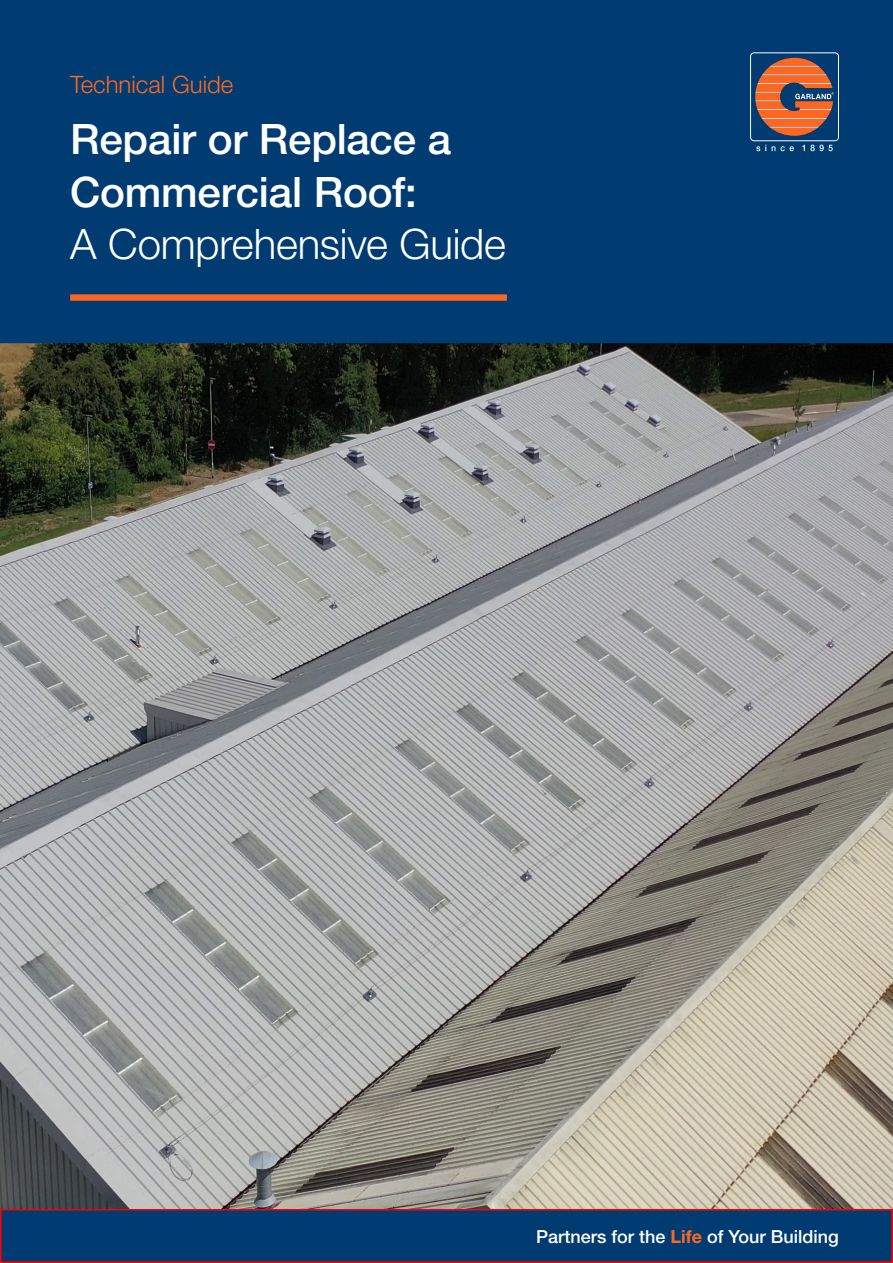
<style>
.page{position:relative;width:893px;height:1263px;background:#fff}
.page>*{position:absolute;margin:0;border:0;box-sizing:border-box;transform-origin:0 0}
.t1{font:500 42px/52.5px "Helvetica Neue";letter-spacing:-.005em;color:#fff}
.t2{font:300 42px "Helvetica Neue";letter-spacing:-.005em;color:#fff}
.t3{font:300 24px "Helvetica Neue";color:#ff6720}
.t4{font:500 18px "Helvetica Neue";color:#fff}
.s1{font-weight:700;color:#ff671f}
</style>
<div class="page">
<div style="left:0;top:0;width:893px;height:344px;background:#003c71"></div>
<img style="left:0;top:343px;width:893px;height:866px">
<div style="left:1px;top:1210px;width:891px;height:52px;background:#003c71"></div>
<div style="left:0;top:1209px;width:893px;height:54px;border:2px solid #f00"></div>
<svg style="left:750px;top:52px;width:89px;height:99px"></svg>
<div style="left:70px;top:294px;width:437px;height:7px;background:#ff6720"></div>
<h2 class="t3" style="left:70px;top:76px;width:165px">Technical Guide</h2>
<h1 class="t1" style="left:70px;top:117px;width:382px">Repair or Replace a<br>Commercial Roof:</h1>
<h1 class="t2" style="left:70px;top:229px;width:437px">A Comprehensive Guide</h1>
<p class="t4" style="left:536px;top:1229px;width:304px">Partners for the <span class="s1">Life</span> of Your Building</p>
</div>
